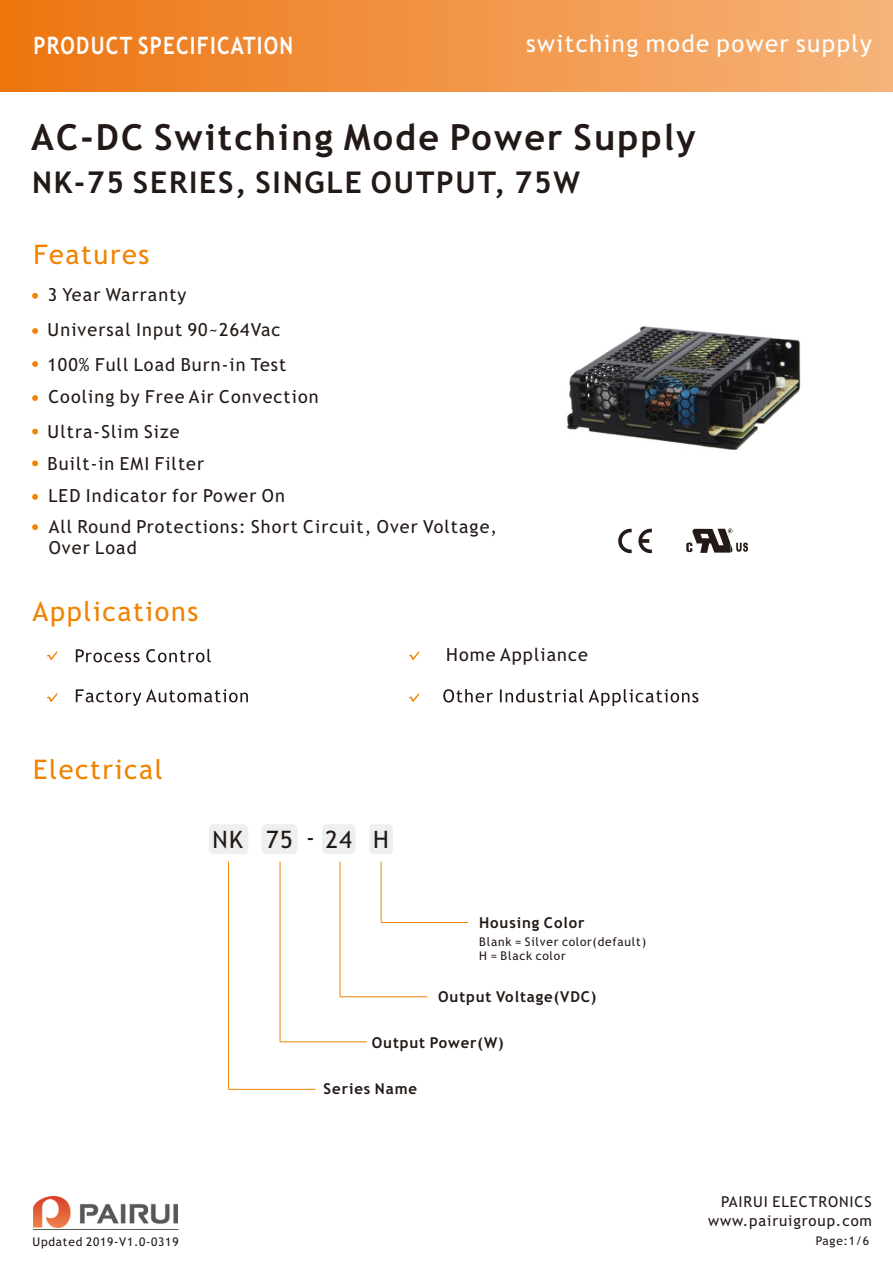
<style>
.page{position:relative;width:893px;height:1263px;background:#fff}
.page>*{position:absolute;margin:0;border:0;box-sizing:border-box;transform-origin:0 0}
.t1{font:700 36px "Trebuchet MS";letter-spacing:.06em;color:#231916}
.t2{font:700 30px "Trebuchet MS";letter-spacing:.06em;color:#231916}
.t3{font:27px "Trebuchet MS";letter-spacing:.06em;color:#f08300}
.t4{font:24px "Trebuchet MS";letter-spacing:.06em;color:#fff}
.t5{font:700 24px "Trebuchet MS";letter-spacing:.06em;color:#fff;scale:.86 1}
.t6{font:24px "Trebuchet MS";color:#231916}
.t7{font:18px/35.2px "Trebuchet MS";letter-spacing:.06em;color:#231916}
.t8{font:700 15px "Trebuchet MS";letter-spacing:.06em;color:#231916}
.t9{font:15px "Trebuchet MS";letter-spacing:.06em;color:#231916}
.t10{font:12px/14px "Trebuchet MS";letter-spacing:.06em;color:#231916}
</style>
<div class="page">
<div style="left:0;top:0;width:893px;height:91px;background:linear-gradient(to right,#ec7511,#f6b37b)"></div>
<svg style="left:47px;top:651px;width:10px;height:10px"></svg>
<svg style="left:76px;top:649px;width:135px;height:13px"></svg>
<svg style="left:76px;top:689px;width:172px;height:17px"></svg>
<svg style="left:47px;top:693px;width:10px;height:9px"></svg>
<svg style="left:409px;top:651px;width:10px;height:10px"></svg>
<svg style="left:443px;top:689px;width:255px;height:17px"></svg>
<svg style="left:409px;top:693px;width:10px;height:9px"></svg>
<img style="left:33px;top:1196px;width:144px;height:31px">
<hr style="left:33px;top:1229px;width:145px;height:1px;background:#595857">
<svg style="left:32px;top:293px;width:6px;height:6px"></svg>
<svg style="left:32px;top:328px;width:6px;height:6px"></svg>
<svg style="left:32px;top:460px;width:6px;height:6px"></svg>
<svg style="left:32px;top:361px;width:6px;height:6px"></svg>
<svg style="left:32px;top:524px;width:6px;height:6px"></svg>
<svg style="left:32px;top:429px;width:6px;height:5px"></svg>
<svg style="left:32px;top:395px;width:6px;height:6px"></svg>
<svg style="left:32px;top:494px;width:6px;height:6px"></svg>
<img style="left:567px;top:326px;width:234px;height:124px">
<div style="left:209px;top:824px;width:39px;height:30px;background:#eeefef;border-radius:5px"></div>
<div style="left:261px;top:824px;width:36px;height:30px;background:#eeefef;border-radius:5px"></div>
<hr style="left:228px;top:862px;width:1px;height:227px;background:#f08300">
<hr style="left:280px;top:862px;width:1px;height:180px;background:#f08300">
<div style="left:322px;top:824px;width:33px;height:30px;background:#eeefef;border-radius:5px"></div>
<hr style="left:340px;top:862px;width:1px;height:135px;background:#f08300">
<hr style="left:340px;top:996px;width:87px;height:1px;background:#f08300">
<hr style="left:280px;top:1041px;width:87px;height:1px;background:#f08300">
<hr style="left:229px;top:1089px;width:86px;height:1px;background:#f08300">
<div style="left:369px;top:824px;width:24px;height:30px;background:#eeefef;border-radius:4px"></div>
<hr style="left:381px;top:862px;width:1px;height:60px;background:#f08300">
<hr style="left:381px;top:922px;width:87px;height:1px;background:#f08300">
<svg style="left:618px;top:529px;width:14px;height:24px"></svg>
<svg style="left:638px;top:529px;width:14px;height:24px"></svg>
<svg style="left:686px;top:528px;width:62px;height:25px"></svg>
<h3 class="t5" style="left:33px;top:36px;width:304px">PRODUCT SPECIFICATION</h3>
<h3 class="t4" style="left:526px;top:34px;width:347px">switching mode power supply</h3>
<h1 class="t1" style="left:31px;top:123px;width:666px">AC-DC Switching Mode Power Supply</h1>
<h2 class="t2" style="left:32px;top:171px;width:549px">NK-75 SERIES, SINGLE OUTPUT, 75W</h2>
<h3 class="t3" style="left:33px;top:244px;width:118px">Features</h3>
<p class="t7" style="left:48px;top:278px;width:234px">3 Year Warranty<br>Universal Input 90~264Vac</p>
<p class="t7" style="left:47px;top:349px;width:241px">100% Full Load Burn-in Test</p>
<p class="t7" style="left:48px;top:380px;width:272px">Cooling by Free Air Convection</p>
<p class="t7" style="left:48px;top:416px;width:133px">Ultra-Slim Size</p>
<p class="t7" style="left:48px;top:447px;width:158px">Built-in EMI Filter</p>
<p class="t7" style="left:48px;top:479px;width:238px">LED Indicator for Power On</p>
<p class="t7" style="left:49px;top:518px;width:450px;line-height:20.9px">All Round Protections: Short Circuit, Over Voltage,<br>Over Load</p>
<h3 class="t3" style="left:33px;top:601px;width:167px">Applications</h3>
<p class="t7" style="left:446px;top:639px;width:143px">Home Appliance</p>
<h3 class="t3" style="left:33px;top:759px;width:131px">Electrical</h3>
<h3 class="t6" style="left:212px;top:830px;width:141px">NK 75 - 24</h3>
<h3 class="t6" style="left:373px;top:830px;width:17px">H</h3>
<p class="t8" style="left:479px;top:917px;width:107px">Housing Color</p>
<p class="t10" style="left:479px;top:936px;width:168px">Blank = Silver color(default)<br>H = Black color</p>
<p class="t8" style="left:438px;top:991px;width:160px">Output Voltage(VDC)</p>
<p class="t8" style="left:372px;top:1037px;width:133px">Output Power(W)</p>
<p class="t8" style="left:324px;top:1082px;width:95px">Series Name</p>
<p class="t10" style="left:33px;top:1236px;width:147px">Updated 2019-V1.0-0319</p>
<p class="t9" style="left:721px;top:1196px;width:152px">PAIRUI ELECTRONICS</p>
<p class="t9" style="left:708px;top:1215px;width:165px">www.pairuigroup.com</p>
<p class="t10" style="left:816px;top:1235px;width:55px">Page:1/6</p>
</div>
